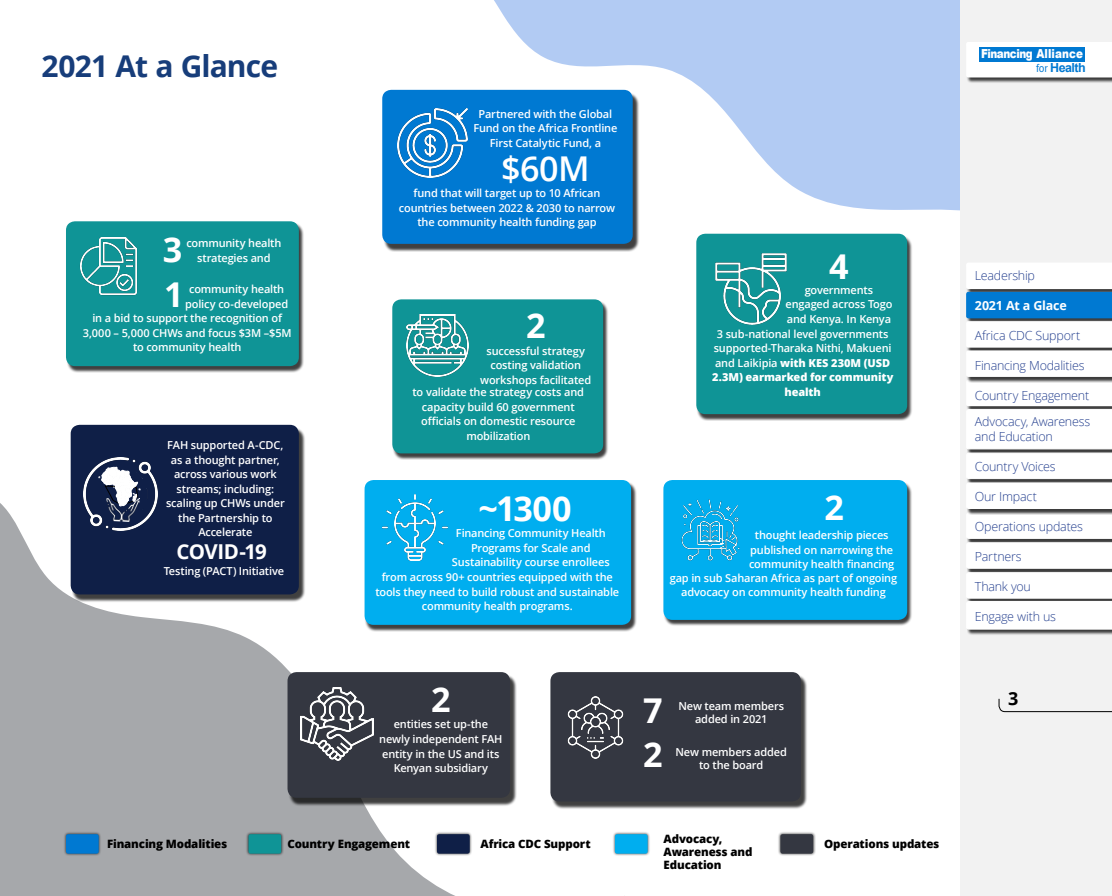
<style>
.page{position:relative;width:1112px;height:896px;background:#fff}
.page>*{position:absolute;margin:0;border:0;box-sizing:border-box;transform-origin:0 0}
.t1{font:700 34.2px/43.6px "Open Sans";color:#fff}
.t2{font:600 34.2px "Open Sans";color:#fff}
.t3{font:700 30px "Open Sans";letter-spacing:-.03em;color:#173d7a}
.t4{font:700 20.5px "Open Sans";letter-spacing:-.035em;color:#fff}
.t5{font:700 18px "Open Sans";color:#000}
.t6{font:300 12.5px/26px "Open Sans";letter-spacing:-.02em;color:#25408f}
.t7{font:700 12.5px "Open Sans";letter-spacing:-.015em;color:#fff}
.t8{font:700 12.5px "Arial";letter-spacing:-.04em;color:#0079d2}
.t9{font:900 12.45px "Arial";letter-spacing:-.04em;color:#fff;scale:.83 1}
.t10{font:800 11.5px/13px "Open Sans";letter-spacing:-.01em;color:#000}
.t11{font:600 11px/14.5px "Open Sans";letter-spacing:-.015em;color:#fff;text-align:center}
.s1{font-weight:800}
.s2{font-family:"Proxima Nova Cond";font-weight:400;font-size:12px}
</style>
<div class="page">
<svg style="left:413px;top:0;width:547px;height:211px;fill:#b2cbf3"></svg>
<svg style="left:0;top:424px;width:624px;height:472px;fill:#a6a8ab"></svg>
<div style="left:960px;top:0;width:152px;height:896px;background:#f2f2f2"></div>
<div style="left:383px;top:93px;width:256px;height:159px;background:#000;opacity:.75"></div>
<div style="left:382px;top:90px;width:250px;height:154px;background:#0079d2;border-radius:9px"></div>
<img style="left:397px;top:108px;width:70px;height:70px">
<div style="left:696px;top:235px;width:216px;height:186px;background:#000;opacity:.75"></div>
<div style="left:696px;top:234px;width:211px;height:180px;background:#0f9496;border-radius:9px"></div>
<img style="left:715px;top:253px;width:72px;height:72px">
<div style="left:72px;top:427px;width:233px;height:175px;background:#000;opacity:.75"></div>
<div style="left:71px;top:425px;width:228px;height:169px;background:#0f1f47;border-radius:9px"></div>
<img style="left:84px;top:458px;width:73px;height:73px">
<div style="left:92px;top:466px;width:56px;height:56px;background:#0f1f47;border-radius:50%"></div>
<img style="left:105px;top:506px;width:35px;height:16px">
<svg style="left:99px;top:467px;width:42px;height:39px"></svg>
<div style="left:66px;top:223px;width:238px;height:150px;background:#000;opacity:.75"></div>
<div style="left:66px;top:221px;width:233px;height:145px;background:#0f9496;border-radius:9px"></div>
<img style="left:80px;top:237px;width:57px;height:59px">
<div style="left:392px;top:301px;width:217px;height:159px;background:#000;opacity:.75"></div>
<div style="left:392px;top:299px;width:211px;height:154px;background:#0f9496;border-radius:9px"></div>
<img style="left:407px;top:314px;width:62px;height:62px">
<div style="left:364px;top:481px;width:272px;height:150px;background:#000;opacity:.75"></div>
<div style="left:364px;top:480px;width:267px;height:145px;background:#00aeef;border-radius:9px"></div>
<img style="left:382px;top:495px;width:65px;height:65px">
<div style="left:288px;top:675px;width:229px;height:131px;background:#000;opacity:.75"></div>
<div style="left:287px;top:672px;width:223px;height:125px;background:#343741;border-radius:9px"></div>
<img style="left:301px;top:687px;width:73px;height:73px">
<div style="left:551px;top:675px;width:256px;height:134px;background:#000;opacity:.75"></div>
<div style="left:550px;top:672px;width:251px;height:129px;background:#343741;border-radius:9px"></div>
<img style="left:567px;top:696px;width:57px;height:62px">
<div style="left:663px;top:481px;width:249px;height:145px;background:#000;opacity:.75"></div>
<div style="left:663px;top:480px;width:244px;height:140px;background:#00aeef;border-radius:9px"></div>
<img style="left:681px;top:499px;width:59px;height:62px">
<svg style="left:966px;top:263px;width:146px;height:372px"></svg>
<svg style="left:998px;top:698px;width:114px;height:14px"></svg>
<div style="left:777px;top:831px;width:38px;height:25px;background:#000;opacity:.75"></div>
<div style="left:780px;top:834px;width:33px;height:19px;background:#343741;border-radius:2px"></div>
<div style="left:612px;top:831px;width:38px;height:25px;background:#000;opacity:.75"></div>
<div style="left:615px;top:834px;width:32px;height:19px;background:#00aeef;border-radius:2px"></div>
<div style="left:434px;top:831px;width:38px;height:25px;background:#000;opacity:.75"></div>
<div style="left:437px;top:834px;width:33px;height:19px;background:#0f1f47;border-radius:2px"></div>
<div style="left:246px;top:831px;width:38px;height:25px;background:#000;opacity:.75"></div>
<div style="left:248px;top:834px;width:33px;height:19px;background:#0f9496;border-radius:2px"></div>
<div style="left:63px;top:831px;width:38px;height:25px;background:#000;opacity:.75"></div>
<div style="left:66px;top:834px;width:33px;height:19px;background:#0079d2;border-radius:2px"></div>
<div style="left:966px;top:43px;width:146px;height:41px;background:#000;opacity:.75"></div>
<div style="left:966px;top:42px;width:146px;height:35px;background:#fff"></div>
<div style="left:979px;top:47px;width:105px;height:14px;background:#0079d2"></div>
<h2 class="t3" style="left:42px;top:45px;width:238px">2021 At a Glance</h2>
<h1 class="t1" style="left:163px;top:227px;width:21px">3</h1>
<p class="t11" style="left:186px;top:236px;width:96px">community health</p>
<p class="t11" style="left:197px;top:250px;width:75px">strategies and</p>
<p class="t11" style="left:473px;top:106px;width:145px">Partnered with the Global<br>Fund on the Africa Frontline<br>First Catalytic Fund, a</p>
<h1 class="t2" style="left:501px;top:145px;width:90px">$60M</h1>
<p class="t11" style="left:399px;top:186px;width:218px">fund that will target up to 10 African countries between 2022 &amp; 2030 to narrow the community health funding gap</p>
<h1 class="t1" style="left:164px;top:272px;width:21px">1</h1>
<p class="t11" style="left:189px;top:282px;width:96px">community health</p>
<p class="t11" style="left:185px;top:296px;width:105px">policy co-developed</p>
<p class="t11" style="left:92px;top:311px;width:191px">in a bid to support the recognition of</p>
<p class="t11" style="left:83px;top:325px;width:210px">3,000 – 5,000 CHWs and focus $3M –$5M</p>
<p class="t11" style="left:133px;top:340px;width:110px">to community health</p>
<p class="t11" style="left:480px;top:343px;width:113px">successful strategy costing validation workshops facilitated</p>
<h1 class="t1" style="left:526px;top:303px;width:21px">2</h1>
<p class="t11" style="left:412px;top:385px;width:173px">to validate the strategy costs and capacity build 60 government officials on domestic resource mobilization</p>
<p class="t11" style="left:166px;top:438px;width:120px">FAH supported A-CDC, as a thought partner, across various work streams; including: scaling up CHWs under the Partnership to<br>Accelerate</p>
<p class="t11" style="left:164px;top:563px;width:122px">Testing (PACT) Initiative</p>
<h1 class="t1" style="left:478px;top:486px;width:94px">~1300</h1>
<p class="t11" style="left:452px;top:526px;width:159px">Financing Community Health<br>Programs for Scale and<br>Sustainability course enrollees</p>
<h3 class="t4" style="left:176px;top:537px;width:92px">COVID-19</h3>
<p class="t11" style="left:375px;top:570px;width:245px">from across 90+ countries equipped with the tools they need to build robust and sustainable community health programs.</p>
<h1 class="t1" style="left:829px;top:244px;width:21px">4</h1>
<p class="t11" style="left:785px;top:282px;width:108px">governments engaged across Togo and Kenya. In Kenya</p>
<p class="t11" style="left:712px;top:326px;width:183px">3 sub-national level governments supported-Tharaka Nithi, Makueni and Laikipia <span class="s1">with KES 230M (USD<br>2.3M) earmarked for community health</span></p>
<h1 class="t1" style="left:824px;top:485px;width:21px">2</h1>
<p class="t11" style="left:755px;top:527px;width:135px">thought leadership pieces</p>
<p class="t11" style="left:750px;top:542px;width:144px">published on narrowing the</p>
<p class="t11" style="left:749px;top:556px;width:147px">community health financing</p>
<p class="t11" style="left:670px;top:570px;width:229px">gap in sub Saharan Africa as part of ongoing</p>
<p class="t11" style="left:681px;top:585px;width:206px">advocacy on community health funding</p>
<h1 class="t1" style="left:431px;top:677px;width:21px">2</h1>
<p class="t11" style="left:379px;top:717px;width:125px">entities set up-the newly independent FAH entity in the US and its<br>Kenyan subsidiary</p>
<h1 class="t1" style="left:643px;top:688px;width:21px">7<br>2</h1>
<p class="t11" style="left:678px;top:699px;width:107px;line-height:13px">New team members added in 2021</p>
<p class="t11" style="left:675px;top:745px;width:113px;line-height:13px">New members added to the board</p>
<p class="t10" style="left:107px;top:837px;width:122px">Financing Modalities</p>
<p class="t10" style="left:287px;top:837px;width:124px">Country Engagement</p>
<p class="t10" style="left:480px;top:837px;width:112px">Africa CDC Support</p>
<p class="t10" style="left:663px;top:831px;width:90px">Advocacy,<br>Awareness and<br>Education</p>
<p class="t10" style="left:824px;top:837px;width:117px">Operations updates</p>
<p class="t9" style="left:981px;top:45px;width:124px">Financing Alliance</p>
<p class="t8" style="left:1036px;top:59px;width:51px"><span class="s2">for</span> Health</p>
<p class="t6" style="left:974px;top:262px;width:62px">Leadership</p>
<p class="t7" style="left:974px;top:296px;width:93px">2021 At a Glace</p>
<p class="t6" style="left:974px;top:322px;width:107px">Africa CDC Support</p>
<p class="t6" style="left:974px;top:352px;width:111px">Financing Modalities</p>
<p class="t6" style="left:974px;top:382px;width:117px">Country Engagement<br>Advocacy, Awareness</p>
<p class="t6" style="left:974px;top:423px;width:80px">and Education</p>
<p class="t6" style="left:974px;top:453px;width:82px">Country Voices</p>
<p class="t6" style="left:974px;top:483px;width:64px">Our Impact</p>
<p class="t6" style="left:974px;top:513px;width:110px">Operations updates</p>
<p class="t6" style="left:974px;top:543px;width:48px">Partners</p>
<p class="t6" style="left:974px;top:573px;width:58px">Thank you</p>
<p class="t6" style="left:974px;top:603px;width:83px">Engage with us</p>
<h3 class="t5" style="left:1008px;top:686px;width:12px">3</h3>
</div>
